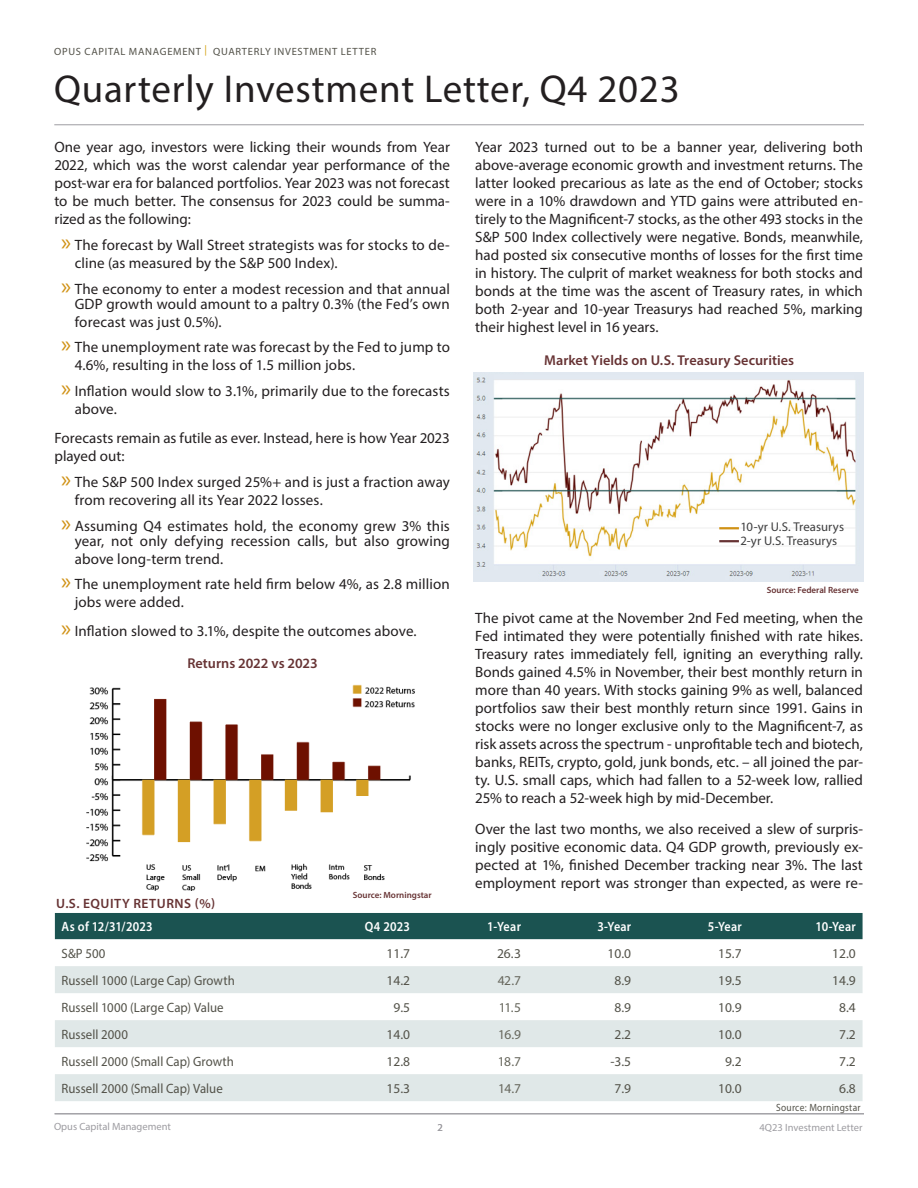
<style>
.page{position:relative;width:918px;height:1188px;background:#fff}
.page>*{position:absolute;margin:0;border:0;box-sizing:border-box;transform-origin:0 0}
.t1{font:39px "Myriad Pro";letter-spacing:.02em;color:#231f20}
.t2{font:15px/18px "Myriad Pro";letter-spacing:.005em;color:#231f20}
.t3{font:600 14.25px "Myriad Pro";letter-spacing:.005em;color:#673334}
.t4{font:13.5px "Myriad Pro";color:#535249;scale:.95 1}
.t5{font:13.5px "Myriad Pro";color:#535249}
.t6{font:600 13.5px "Myriad Pro";letter-spacing:.015em;color:#fff;scale:.9 1}
.t7{font:600 13.5px "Myriad Pro";letter-spacing:.04em;color:#673334}
.t8{font:13.5px "Myriad Pro";letter-spacing:-.045em;color:#66665c}
.t9{font:12.75px "Myriad Pro";letter-spacing:.005em;color:#3e3e3f}
.t10{font:10.5px "Myriad Pro";letter-spacing:.07em;color:#535249}
.Footer_-_medium{font:10.5px "Myriad Pro";color:#9d9ca1}
.t11{font:10.5px "Myriad Pro";letter-spacing:.03em;color:#535249;scale:.9 1}
.Footer_-_folio{font:10.5px "Myriad Pro";color:#9d9ca1}
.t12{font:600 9px "Myriad Pro";color:#673334}
.s1{color:#d49f0c}
.s2{font-size:24px;color:#d09114}
</style>
<div class="page">
<hr style="left:54px;top:124px;width:810px;height:1px;background:#9d9ca1">
<hr style="left:55px;top:1113px;width:809px;height:1px;background:#9d9ca1">
<div style="left:55px;top:913px;width:808px;height:26px;background:#1b5351"></div>
<svg style="left:55px;top:966px;width:808px;height:135px;fill:#e0e8e8"></svg>
<img style="left:474px;top:372px;width:389px;height:209px">
<hr style="left:719px;top:527px;width:20px;height:2px;background:#d09114">
<hr style="left:719px;top:540px;width:20px;height:2px;background:#673334">
<img style="left:86px;top:684px;width:329px;height:207px">
<p class="t10" style="left:54px;top:45px;width:324px">OPUS CAPITAL MANAGEMENT <span class="s1">|</span> QUARTERLY INVESTMENT LETTER</p>
<p class="t1" style="left:54px;top:65px;width:627px">Quarterly Investment Letter, Q4 2023</p>
<p class="t2" style="left:475px;top:137px;width:389px;text-align:justify">Year 2023 turned out to be a banner year, delivering both above-average economic growth and investment returns. The latter looked precarious as late as the end of October; stocks were in a 10% drawdown and YTD gains were attributed en&shy;tirely to the Magnificent-7 stocks, as the other 493 stocks in the S&amp;P 500 Index collectively were negative. Bonds, meanwhile, had posted six consecutive months of losses for the first time in history. The culprit of market weakness for both stocks and bonds at the time was the ascent of Treasury rates, in which both 2-year and 10-year Treasurys had reached 5%, marking their highest level in 16 years.</p>
<p class="t2" style="left:54px;top:138px;width:397px;text-align:justify">One year ago, investors were licking their wounds from Year 2022, which was the worst calendar year performance of the post-war era for balanced portfolios. Year 2023 was not forecast to be much better. The consensus for 2023 could be summa&shy;rized as the following:</p>
<p class="t2" style="left:75px;top:236px;width:377px;text-indent:-14px"><span class="s2">»</span> The forecast by Wall Street strategists was for stocks to de&shy;cline (as measured by the S&amp;P 500 Index).</p>
<p class="t2" style="left:61px;top:281px;width:390px;line-height:15px;text-align:right"><span class="s2">»</span> The economy to enter a modest recession and that annual<br>GDP growth would amount to a paltry 0.3% (the Fed’s own</p>
<p class="t2" style="left:75px;top:312px;width:149px">forecast was just 0.5%).</p>
<p class="t2" style="left:75px;top:338px;width:377px;text-indent:-14px"><span class="s2">»</span> The unemployment rate was forecast by the Fed to jump to<br>4.6%, resulting in the loss of 1.5 million jobs.</p>
<p class="t2" style="left:75px;top:382px;width:377px;text-indent:-14px"><span class="s2">»</span> Inflation would slow to 3.1%, primarily due to the forecasts above.</p>
<p class="t2" style="left:54px;top:429px;width:397px">Forecasts remain as futile as ever. Instead, here is how Year 2023 played out:</p>
<p class="t2" style="left:75px;top:473px;width:377px;text-indent:-14px"><span class="s2">»</span> The S&amp;P 500 Index surged 25%+ and is just a fraction away from recovering all its Year 2022 losses.</p>
<p class="t2" style="left:61px;top:518px;width:390px;line-height:15px;text-align:right"><span class="s2">»</span> Assuming Q4 estimates hold, the economy grew 3% this year, not only defying recession calls, but also growing</p>
<p class="t2" style="left:75px;top:549px;width:150px">above long-term trend.</p>
<p class="t2" style="left:75px;top:575px;width:377px;text-indent:-14px"><span class="s2">»</span> The unemployment rate held firm below 4%, as 2.8 million jobs were added.</p>
<p class="t2" style="left:61px;top:622px;width:357px"><span class="s2">»</span> Inflation slowed to 3.1%, despite the outcomes above.</p>
<p class="t3" style="left:544px;top:351px;width:251px">Market Yields on U.S. Treasury Securities</p>
<p class="t9" style="left:741px;top:519px;width:105px">10-yr U.S. Treasurys</p>
<p class="t9" style="left:741px;top:533px;width:98px">2-yr U.S. Treasurys</p>
<p class="t12" style="left:767px;top:585px;width:94px">Source: Federal Reserve</p>
<p class="t2" style="left:475px;top:608px;width:389px;text-align:justify">The pivot came at the November 2nd Fed meeting, when the Fed intimated they were potentially finished with rate hikes.<br>Treasury rates immediately fell, igniting an everything rally.<br>Bonds gained 4.5% in November, their best monthly return in more than 40 years. With stocks gaining 9% as well, balanced portfolios saw their best monthly return since 1991. Gains in stocks were no longer exclusive only to the Magnificent-7, as risk assets across the spectrum - unprofitable tech and biotech, banks, REITs, crypto, gold, junk bonds, etc. – all joined the par&shy;ty. U.S. small caps, which had fallen to a 52-week low, rallied 25% to reach a 52-week high by mid-December.</p>
<p class="t2" style="left:475px;top:820px;width:389px;text-align:justify">Over the last two months, we also received a slew of surpris&shy;ingly positive economic data. Q4 GDP growth, previously ex&shy;pected at 1%, finished December tracking near 3%. The last employment report was stronger than expected, as were re-</p>
<p class="t3" style="left:187px;top:654px;width:132px">Returns 2022 vs 2023</p>
<p class="t12" style="left:353px;top:889px;width:80px">Source: Morningstar</p>
<p class="t7" style="left:56px;top:895px;width:160px">U.S. EQUITY RETURNS (%)</p>
<p class="t6" style="left:62px;top:918px;width:103px">As of 12/31/2023</p>
<p class="t6" style="left:365px;top:918px;width:52px">Q4 2023</p>
<p class="t6" style="left:487px;top:918px;width:39px">1-Year</p>
<p class="t6" style="left:598px;top:918px;width:39px">3-Year</p>
<p class="t6" style="left:708px;top:918px;width:39px">5-Year</p>
<p class="t6" style="left:816px;top:918px;width:46px">10-Year</p>
<p class="t4" style="left:62px;top:945px;width:48px">S&amp;P 500</p>
<p class="t5" style="left:387px;top:945px;width:25px">11.7</p>
<p class="t5" style="left:497px;top:945px;width:25px">26.3</p>
<p class="t5" style="left:608px;top:945px;width:25px">10.0</p>
<p class="t5" style="left:718px;top:945px;width:25px">15.7</p>
<p class="t5" style="left:832px;top:945px;width:25px">12.0</p>
<p class="t4" style="left:62px;top:972px;width:184px">Russell 1000 (Large Cap) Growth</p>
<p class="t5" style="left:387px;top:972px;width:25px">14.2</p>
<p class="t8" style="left:498px;top:972px;width:25px">42.7</p>
<p class="t5" style="left:615px;top:972px;width:18px">8.9</p>
<p class="t5" style="left:718px;top:972px;width:25px">19.5</p>
<p class="t5" style="left:832px;top:972px;width:25px">14.9</p>
<p class="t4" style="left:62px;top:999px;width:172px">Russell 1000 (Large Cap) Value</p>
<p class="t5" style="left:393px;top:999px;width:18px">9.5</p>
<p class="t8" style="left:499px;top:999px;width:24px">11.5</p>
<p class="t5" style="left:615px;top:999px;width:18px">8.9</p>
<p class="t5" style="left:718px;top:999px;width:25px">10.9</p>
<p class="t5" style="left:839px;top:999px;width:18px">8.4</p>
<p class="t4" style="left:62px;top:1026px;width:71px">Russell 2000</p>
<p class="t5" style="left:387px;top:1026px;width:25px">14.0</p>
<p class="t8" style="left:498px;top:1026px;width:24px">16.9</p>
<p class="t5" style="left:615px;top:1026px;width:18px">2.2</p>
<p class="t5" style="left:718px;top:1026px;width:25px">10.0</p>
<p class="t5" style="left:839px;top:1026px;width:18px">7.2</p>
<p class="t4" style="left:62px;top:1053px;width:183px">Russell 2000 (Small Cap) Growth</p>
<p class="t5" style="left:387px;top:1053px;width:25px">12.8</p>
<p class="t8" style="left:498px;top:1053px;width:25px">18.7</p>
<p class="t5" style="left:610px;top:1053px;width:22px">-3.5</p>
<p class="t5" style="left:725px;top:1053px;width:18px">9.2</p>
<p class="t5" style="left:839px;top:1053px;width:18px">7.2</p>
<p class="t4" style="left:62px;top:1080px;width:171px">Russell 2000 (Small Cap) Value</p>
<p class="t5" style="left:387px;top:1080px;width:25px">15.3</p>
<p class="t8" style="left:498px;top:1080px;width:24px">14.7</p>
<p class="t5" style="left:615px;top:1080px;width:18px">7.9</p>
<p class="t5" style="left:718px;top:1080px;width:25px">10.0</p>
<p class="t5" style="left:839px;top:1080px;width:18px">6.8</p>
<p class="t11" style="left:776px;top:1101px;width:95px">Source: Morningstar</p>
<p class="Footer_-_medium" style="left:54px;top:1120px;width:118px">Opus Capital Management</p>
<p class="Footer_-_folio" style="left:437px;top:1121px;width:7px">2</p>
<p class="Footer_-_medium" style="left:760px;top:1121px;width:104px">4Q23 Investment Letter</p>
</div>
